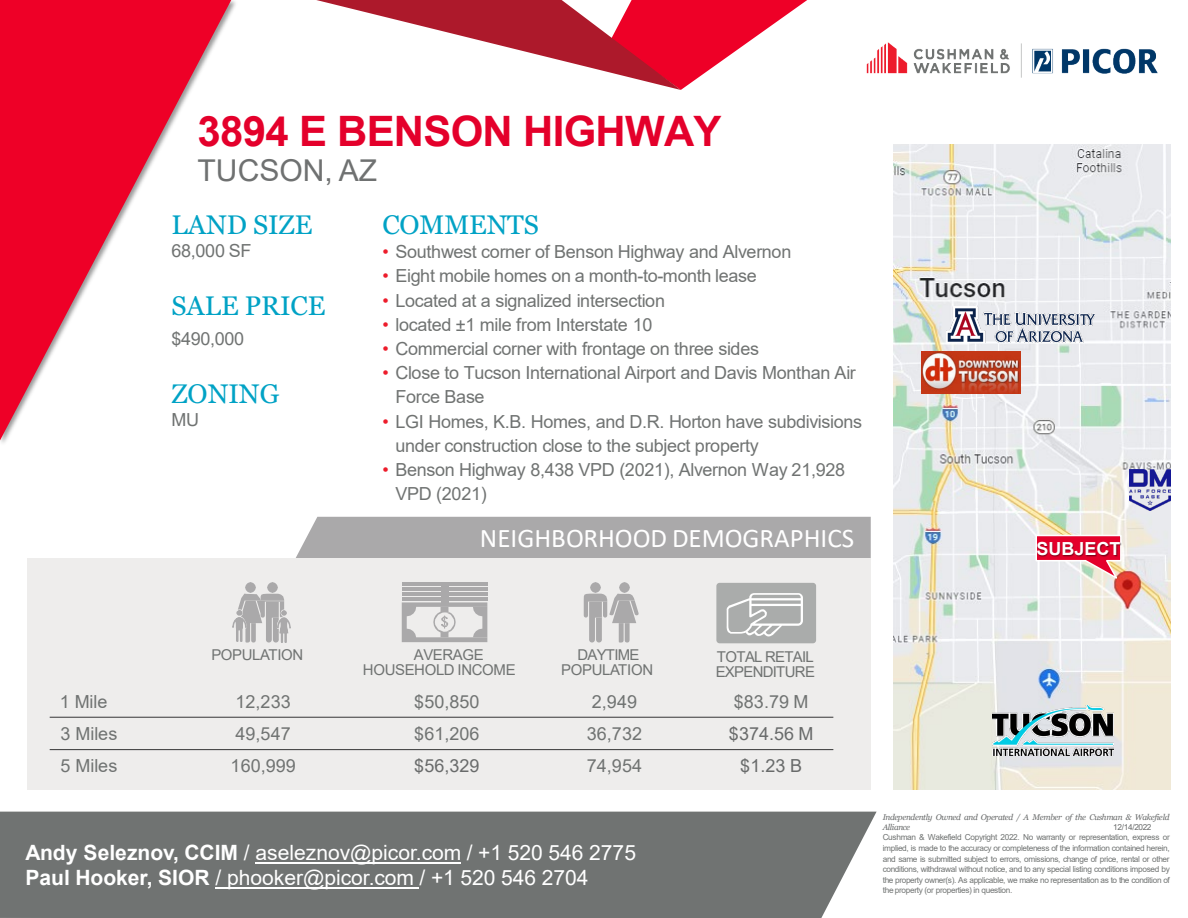
<style>
.page{position:relative;width:1188px;height:918px;background:#fff}
.page>*{position:absolute;margin:0;border:0;box-sizing:border-box;transform-origin:0 0}
.t1{font:700 42px "Arial";letter-spacing:-.02em;color:#e4002b}
.t2{font:30px "Arial";color:#6f7171}
.t3{font:27px "Georgia";color:#00a2c5}
.t4{font:27px "Calibri";color:#fff}
.t5{font:21px/25.2px "Arial";color:#fff}
.t6{font:18px/24.2px "Arial";letter-spacing:-.015em;color:#707372}
.t7{font:18px "Arial";letter-spacing:.005em;color:#696b6b}
.t8{font:700 18px "Arial";color:#fff}
.t9{font:15px/15.1px "Arial";letter-spacing:-.03em;color:#707372}
.t10{font:8.25px/10.5px "Arial";letter-spacing:-.04em;color:#707372;text-align:justify}
.t11{font:italic 8.25px/10.5px "Georgia";letter-spacing:-.04em;color:#696b6b}
.t12{font:8.25px "Arial";letter-spacing:-.035em;color:#696b6b}
.s1{color:#ed1c2b}
.s2{font-weight:700}
</style>
<div class="page">
<img style="left:866px;top:42px;width:292px;height:36px">
<svg style="left:316px;top:0;width:491px;height:90px"></svg>
<svg style="left:0;top:0;width:231px;height:440px"></svg>
<div style="left:0;top:812px;width:877px;height:106px;background:#707372"></div>
<hr style="left:256px;top:862px;width:205px;height:2px;background:#fff">
<hr style="left:215px;top:887px;width:204px;height:2px;background:#fff">
<div style="left:295px;top:517px;width:576px;height:42px;background:#aaa9aa"></div>
<div style="left:27px;top:559px;width:844px;height:231px;background:#eeedec"></div>
<img style="left:233px;top:611px;width:5px;height:31px">
<svg style="left:238px;top:583px;width:46px;height:60px"></svg>
<img style="left:277px;top:610px;width:14px;height:32px">
<hr style="left:50px;top:717px;width:783px;height:1px;background:#353535">
<hr style="left:50px;top:749px;width:783px;height:1px;background:#353535">
<hr style="left:402px;top:582px;width:85px;height:4px;background:#aaa9aa">
<svg style="left:402px;top:586px;width:85px;height:56px"></svg>
<svg style="left:584px;top:583px;width:55px;height:60px"></svg>
<div style="left:716px;top:583px;width:100px;height:60px;background:#aaacab;border-radius:3px"></div>
<svg style="left:726px;top:593px;width:77px;height:43px"></svg>
<img style="left:893px;top:144px;width:278px;height:646px">
<svg style="left:1035px;top:572px;width:87px;height:10px"></svg>
<img style="left:1025px;top:531px;width:109px;height:41px">
<img style="left:992px;top:706px;width:121px;height:49px">
<img style="left:922px;top:352px;width:98px;height:41px">
<img style="left:946px;top:307px;width:149px;height:35px">
<img style="left:1130px;top:470px;width:41px;height:41px">
<h1 class="t1" style="left:198px;top:102px;width:525px">3894 E BENSON HIGHWAY</h1>
<h2 class="t2" style="left:198px;top:150px;width:181px">TUCSON, AZ</h2>
<p class="t3" style="left:171px;top:208px;width:142px">LAND SIZE</p>
<p class="t6" style="left:171px;top:238px;width:81px">68,000 SF</p>
<p class="t3" style="left:171px;top:289px;width:156px">SALE PRICE</p>
<p class="t6" style="left:171px;top:326px;width:74px">$490,000</p>
<p class="t3" style="left:171px;top:377px;width:109px">ZONING</p>
<p class="t6" style="left:171px;top:408px;width:29px">MU</p>
<p class="t3" style="left:382px;top:208px;width:158px">COMMENTS</p>
<p class="t6" style="left:382px;top:240px;width:410px"><span class="s1">•</span> Southwest corner of Benson Highway and Alvernon</p>
<p class="t6" style="left:382px;top:264px;width:376px"><span class="s1">•</span> Eight mobile homes on a month-to-month lease</p>
<p class="t6" style="left:383px;top:288px;width:284px"><span class="s1">•</span> Located at a signalized intersection</p>
<p class="t6" style="left:383px;top:312px;width:271px"><span class="s1">•</span> located ±1 mile from Interstate 10</p>
<p class="t6" style="left:382px;top:337px;width:378px"><span class="s1">•</span> Commercial corner with frontage on three sides</p>
<p class="t6" style="left:395px;top:361px;width:462px;text-indent:-13px"><span class="s1">•</span> Close to Tucson International Airport and Davis Monthan Air<br>Force Base</p>
<p class="t6" style="left:395px;top:409px;width:468px;text-indent:-13px"><span class="s1">•</span> LGI Homes, K.B. Homes, and D.R. Horton have subdivisions under construction close to the subject property</p>
<p class="t6" style="left:395px;top:457px;width:451px;text-indent:-13px"><span class="s1">•</span> Benson Highway 8,438 VPD (2021), Alvernon Way 21,928<br>VPD (2021)</p>
<p class="t4" style="left:480px;top:520px;width:376px">NEIGHBORHOOD DEMOGRAPHICS</p>
<p class="t8" style="left:1036px;top:536px;width:86px">SUBJECT</p>
<p class="t9" style="left:211px;top:647px;width:93px">POPULATION</p>
<p class="t9" style="left:363px;top:647px;width:154px;text-indent:51px">AVERAGE<br>HOUSEHOLD INCOME</p>
<p class="t9" style="left:561px;top:647px;width:93px;text-align:center">DAYTIME<br>POPULATION</p>
<p class="t9" style="left:716px;top:649px;width:101px">TOTAL RETAIL<br>EXPENDITURE</p>
<p class="t6" style="left:60px;top:689px;width:49px">1 Mile</p>
<p class="t6" style="left:235px;top:689px;width:57px">12,233</p>
<p class="t6" style="left:414px;top:689px;width:67px">$50,850</p>
<p class="t6" style="left:592px;top:689px;width:47px">2,949</p>
<p class="t6" style="left:734px;top:689px;width:76px">$83.79 M</p>
<p class="t6" style="left:60px;top:722px;width:58px">3 Miles</p>
<p class="t6" style="left:235px;top:722px;width:57px">49,547</p>
<p class="t6" style="left:414px;top:722px;width:67px">$61,206</p>
<p class="t6" style="left:587px;top:722px;width:57px">36,732</p>
<p class="t7" style="left:729px;top:721px;width:86px">$374.56 M</p>
<p class="t6" style="left:60px;top:754px;width:58px">5 Miles</p>
<p class="t6" style="left:231px;top:754px;width:67px">160,999</p>
<p class="t7" style="left:414px;top:754px;width:67px">$56,329</p>
<p class="t6" style="left:587px;top:754px;width:57px">74,954</p>
<p class="t7" style="left:740px;top:754px;width:63px">$1.23 B</p>
<p class="t5" style="left:25px;top:840px;width:612px"><span class="s2">Andy Seleznov, CCIM</span> / aseleznov@picor.com / +1 520 546 2775<br><span class="s2">Paul Hooker, SIOR</span> / phooker@picor.com / +1 520 546 2704</p>
<p class="t11" style="left:883px;top:812px;width:289px">Independently Owned and Operated / A Member of the Cushman &amp; Wakefield<br>Alliance</p>
<p class="t12" style="left:1113px;top:821px;width:40px">12/14/2022</p>
<p class="t10" style="left:883px;top:832px;width:289px">Cushman &amp; Wakefield Copyright 2022. No warranty or representation, express or implied, is made to the accuracy or completeness of the information contained herein, and same is submitted subject to errors, omissions, change of price, rental or other conditions, withdrawal without notice, and to any special listing conditions imposed by the property owner(s). As applicable, we make no representation as to the condition of the property (or properties) in question.</p>
</div>
